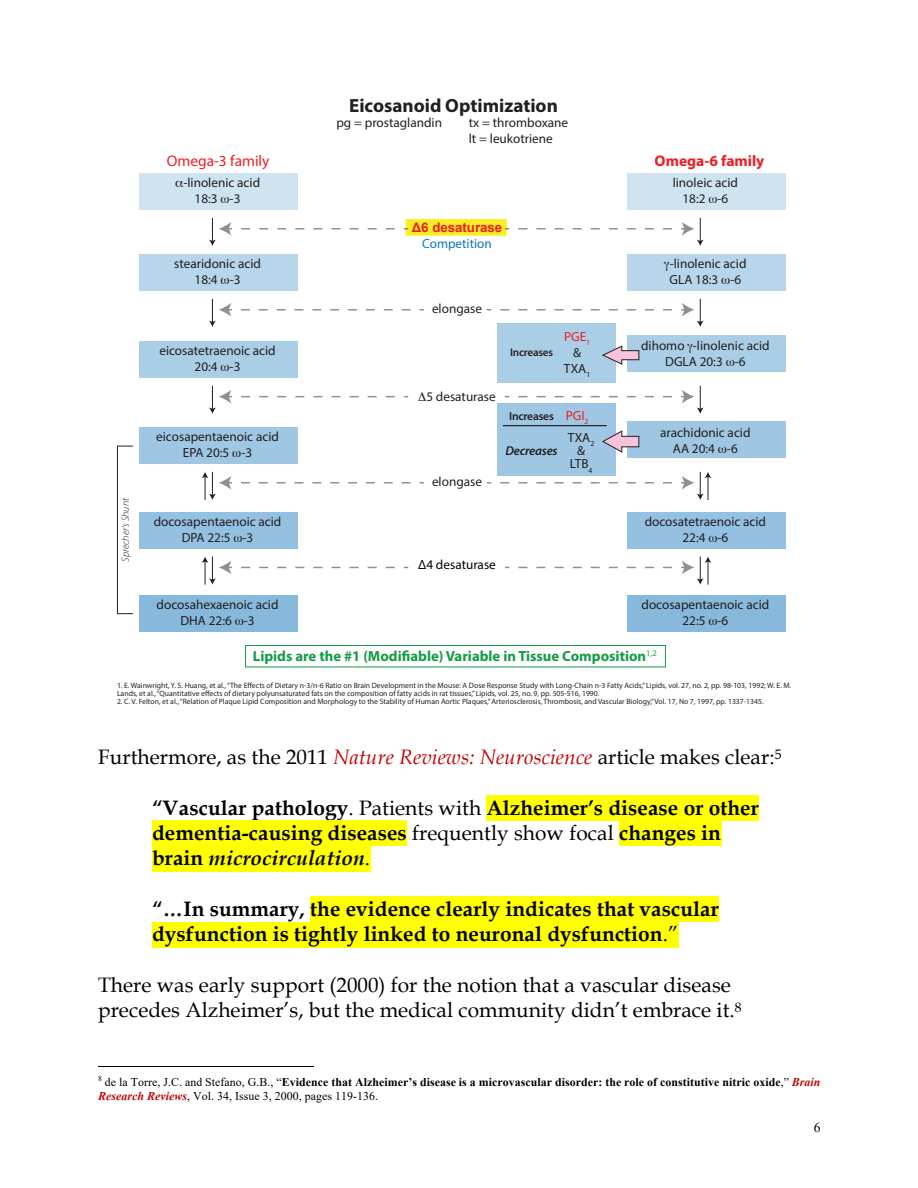
<style>
.page{position:relative;width:918px;height:1188px;background:#fff}
.page>*{position:absolute;margin:0;border:0;box-sizing:border-box;transform-origin:0 0}
.t1{font:700 20.85px/25.2px "Book Antiqua";letter-spacing:.005em;color:#000}
.t2{font:20.85px/25.2px "Book Antiqua";letter-spacing:.005em;color:#000}
.t3{font:700 19.2px "Myriad Pro";color:#231f20}
.t4{font:15.45px "Myriad Pro";color:#ee1d23}
.t5{font:700 15.45px "Myriad Pro";color:#ee1d23}
.t6{font:700 14.7px "Myriad Pro";color:#149b47}
.t7{font:13.65px "Times New Roman";color:#000}
.t8{font:13.2px/15.9px "Myriad Pro";color:#231f20;text-align:center}
.t9{font:700 13.2px "Arial";color:#ee1d23}
.t10{font:13.2px "Myriad Pro";color:#040503}
.t11{font:13.2px "Myriad Pro";color:#1074bc}
.t12{font:13.2px "Myriad Pro";color:#ee1d23}
.t13{font:italic 600 12.9px "Myriad Pro";letter-spacing:-.02em;color:#231f20}
.t14{font:700 11.85px/14.1px "Times New Roman";letter-spacing:.005em;color:#000}
.t15{font:600 11.55px "Myriad Pro";letter-spacing:-.02em;color:#231f20}
.t16{font:600 11.1px "Myriad Pro";letter-spacing:-.02em;color:#231f20}
.t17{font:italic 300 10.35px "Myriad Pro";color:#231f20}
.t18{font:7.65px/8.1px "Myriad Pro";color:#231f20}
.s1{color:#ee1d23}
.s2{font-style:italic;color:#c00000}
.s3{font-weight:400}
.s4{font-style:italic}
</style>
<div class="page">
<div style="left:487px;top:795px;width:272px;height:26px;background:#ff0"></div>
<div style="left:152px;top:821px;width:255px;height:25px;background:#ff0"></div>
<div style="left:619px;top:821px;width:102px;height:25px;background:#ff0"></div>
<div style="left:152px;top:846px;width:218px;height:25px;background:#ff0"></div>
<div style="left:310px;top:897px;width:409px;height:25px;background:#ff0"></div>
<div style="left:152px;top:922px;width:527px;height:25px;background:#ff0"></div>
<hr style="left:98px;top:1066px;width:216px;height:1px;background:#000">
<div style="left:405px;top:218px;width:103px;height:19px;background:#f7ee24;border:1px solid #fff"></div>
<div style="left:140px;top:173px;width:158px;height:37px;background:#cfe3f1"></div>
<div style="left:627px;top:173px;width:159px;height:37px;background:#cfe3f1"></div>
<svg style="left:241px;top:228px;width:167px;height:2px"></svg>
<svg style="left:209px;top:218px;width:23px;height:28px"></svg>
<svg style="left:505px;top:228px;width:167px;height:2px"></svg>
<svg style="left:681px;top:218px;width:23px;height:28px"></svg>
<div style="left:140px;top:341px;width:158px;height:37px;background:#abcee7"></div>
<div style="left:627px;top:335px;width:159px;height:37px;background:#abcee7"></div>
<svg style="left:241px;top:396px;width:167px;height:1px"></svg>
<svg style="left:209px;top:386px;width:23px;height:28px"></svg>
<svg style="left:505px;top:396px;width:167px;height:1px"></svg>
<svg style="left:681px;top:386px;width:23px;height:28px"></svg>
<div style="left:140px;top:254px;width:158px;height:37px;background:#b7d5eb"></div>
<div style="left:627px;top:254px;width:159px;height:37px;background:#b7d5eb"></div>
<svg style="left:241px;top:309px;width:183px;height:2px"></svg>
<svg style="left:209px;top:299px;width:23px;height:28px"></svg>
<svg style="left:487px;top:309px;width:185px;height:2px"></svg>
<svg style="left:681px;top:299px;width:23px;height:28px"></svg>
<div style="left:140px;top:512px;width:158px;height:37px;background:#94c0e1"></div>
<div style="left:627px;top:512px;width:159px;height:37px;background:#94c0e1"></div>
<div style="left:140px;top:595px;width:158px;height:37px;background:#87b9dd"></div>
<div style="left:627px;top:595px;width:159px;height:37px;background:#87b9dd"></div>
<svg style="left:241px;top:567px;width:167px;height:1px"></svg>
<svg style="left:505px;top:567px;width:167px;height:1px"></svg>
<div style="left:497px;top:324px;width:118px;height:59px;background:#abcee7"></div>
<div style="left:140px;top:427px;width:158px;height:37px;background:#9fc7e4"></div>
<svg style="left:202px;top:557px;width:30px;height:28px"></svg>
<svg style="left:681px;top:557px;width:31px;height:28px"></svg>
<div style="left:627px;top:421px;width:159px;height:37px;background:#9fc7e4"></div>
<svg style="left:241px;top:482px;width:183px;height:2px"></svg>
<svg style="left:202px;top:472px;width:30px;height:28px"></svg>
<svg style="left:487px;top:482px;width:185px;height:2px"></svg>
<svg style="left:681px;top:472px;width:31px;height:28px"></svg>
<div style="left:497px;top:403px;width:118px;height:72px;background:#9fc7e4"></div>
<svg style="left:602px;top:430px;width:38px;height:23px"></svg>
<svg style="left:602px;top:345px;width:38px;height:20px"></svg>
<div style="left:117px;top:446px;width:16px;height:168px;border:1px solid #231f20"></div>
<div style="left:245px;top:645px;width:421px;height:22px;border:1px solid #149b47"></div>
<h3 class="t4" style="left:167px;top:151px;width:104px">Omega-3 family</h3>
<h3 class="t8" style="left:195px;top:175px;width:67px;text-align:left;text-indent:-11px">-linolenic acid<br>18:3 -3</h3>
<h2 class="t3" style="left:349px;top:93px;width:210px">Eicosanoid Optimization</h2>
<h3 class="t8" style="left:336px;top:115px;width:107px">pg = prostaglandin</h3>
<h3 class="t8" style="left:469px;top:115px;width:101px;text-align:left">tx = thromboxane lt = leukotriene</h3>
<h3 class="t9" style="left:412px;top:220px;width:92px">Δ6 desaturase</h3>
<h3 class="t11" style="left:422px;top:235px;width:71px">Competition</h3>
<h3 class="t5" style="left:655px;top:151px;width:111px">Omega-6 family</h3>
<h3 class="t8" style="left:673px;top:175px;width:67px">linoleic acid<br>18:2 -6</h3>
<h3 class="t8" style="left:174px;top:256px;width:88px">stearidonic acid<br>18:4 -3</h3>
<h3 class="t8" style="left:670px;top:256px;width:78px;text-align:left">-linolenic acid<br>GLA 18:3 -6</h3>
<h3 class="t8" style="left:432px;top:300px;width:52px">elongase</h3>
<h3 class="t8" style="left:564px;top:328px;width:28px"><span class="s1">PGE</span><sub>1 </sub>&amp;<br>TXA<sub>1</sub></h3>
<h3 class="t8" style="left:159px;top:343px;width:118px">eicosatetraenoic acid<br>20:4 -3</h3>
<h3 class="t8" style="left:641px;top:337px;width:130px">dihomo -linolenic acid<br>DGLA 20:3 -6</h3>
<h3 class="t8" style="left:426px;top:388px;width:71px">5 desaturase</h3>
<h3 class="t16" style="left:510px;top:345px;width:44px">Increases</h3>
<h3 class="t12" style="left:566px;top:407px;width:24px">PGI<sub>2</sub></h3>
<h3 class="t15" style="left:509px;top:408px;width:46px">Increases</h3>
<h3 class="t13" style="left:505px;top:443px;width:54px">Decreases</h3>
<h3 class="t8" style="left:156px;top:429px;width:124px">eicosapentaenoic acid<br>EPA 20:5 -3</h3>
<h3 class="t8" style="left:660px;top:424px;width:92px">arachidonic acid<br>AA 20:4 -6</h3>
<h3 class="t8" style="left:568px;top:431px;width:28px;line-height:13.2px">TXA<sub>2 </sub>&amp;<br>LTB<sub>4</sub></h3>
<h3 class="t17" style="left:119px;top:562px;width:66px;rotate:-90deg">Sprecher’s Shunt</h3>
<h3 class="t8" style="left:432px;top:473px;width:52px">elongase</h3>
<h3 class="t8" style="left:154px;top:513px;width:129px">docosapentaenoic acid<br>DPA 22:5 -3</h3>
<h3 class="t8" style="left:645px;top:513px;width:123px">docosatetraenoic acid<br>22:4 -6</h3>
<h3 class="t10" style="left:418px;top:556px;width:79px">Δ4 desaturase</h3>
<h3 class="t8" style="left:157px;top:597px;width:123px">docosahexaenoic acid<br>DHA 22:6 -3</h3>
<h3 class="t8" style="left:642px;top:597px;width:129px">docosapentaenoic acid<br>22:5 -6</h3>
<h3 class="t6" style="left:253px;top:646px;width:405px">Lipids are the #1 (Modifiable) Variable in Tissue Composition<sup>1,2</sup></h3>
<p class="t18" style="left:117px;top:681px;width:676px">1. E. Wainwright, Y. S. Huang, et al., “The Effects of Dietary n-3/n-6 Ratio on Brain Development in the Mouse: A Dose Response Study with Long-Chain n-3 Fatty Acids,” Lipids, vol. 27, no. 2, pp. 98-103, 1992; W. E. M.<br>Lands, et al., “Quantitative effects of dietary polyunsaturated fats on the composition of fatty acids in rat tissues,” Lipids, vol. 25, no. 9, pp. 505-516, 1990.</p>
<p class="t18" style="left:117px;top:697px;width:648px">2. C. V. Felton, et al., “Relation of Plaque Lipid Composition and Morphology to the Stability of Human Aortic Plaques,” Arteriosclerosis, Thrombosis, and Vascular Biology,” Vol. 17, No 7, 1997, pp. 1337-1345.</p>
<h1 class="t2" style="left:98px;top:745px;width:685px">Furthermore, as the 2011 <span class="s2">Nature Reviews: Neuroscience</span> article makes clear:<sup>5</sup></h1>
<h1 class="t1" style="left:152px;top:796px;width:608px">“Vascular pathology<span class="s3">. Patients with</span> Alzheimer’s disease or other dementia-causing diseases <span class="s3">frequently show focal</span> changes in brain <span class="s4">microcirculation</span><span class="s3">.</span></h1>
<h1 class="t1" style="left:152px;top:897px;width:568px">“…In summary, the evidence clearly indicates that vascular dysfunction is tightly linked to neuronal dysfunction<span class="s3">.”</span></h1>
<h1 class="t2" style="left:98px;top:973px;width:645px">There was early support (2000) for the notion that a vascular disease precedes Alzheimer’s, but the medical community didn’t embrace it.<sup>8</sup></h1>
<h3 class="t14" style="left:98px;top:1075px;width:724px"><sup>8</sup> <span class="s3">de la Torre, J.C. and Stefano, G.B., “</span>Evidence that Alzheimer’s disease is a microvascular disorder: the role of constitutive nitric oxide<span class="s3">,”</span> <span class="s2">Brain<br>Research Reviews</span><span class="s3">, Vol. 34, Issue 3, 2000, pages 119-136.</span></h3>
<h3 class="t7" style="left:814px;top:1120px;width:8px">6</h3>
</div>
